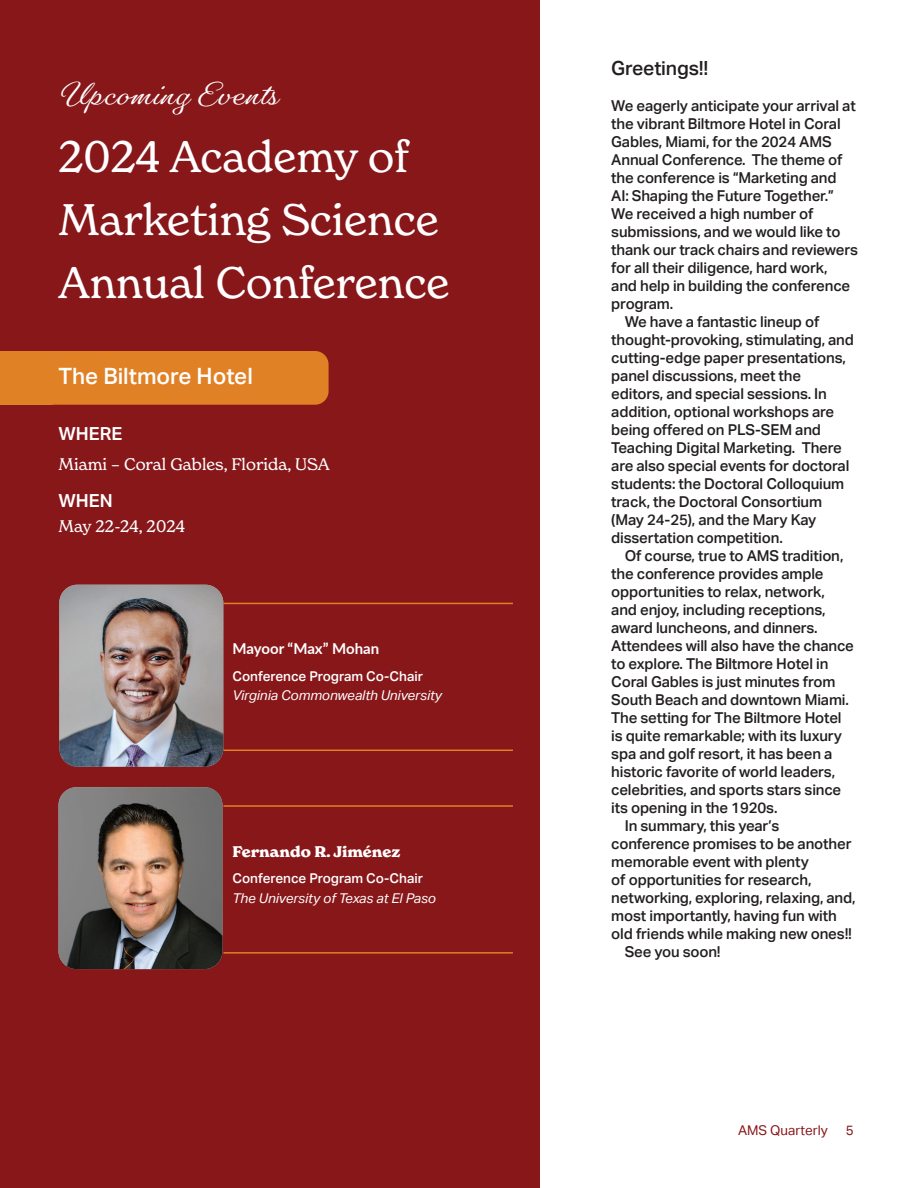
<style>
.page{position:relative;width:918px;height:1188px;background:#fff}
.page>*{position:absolute;margin:0;border:0;box-sizing:border-box;transform-origin:0 0}
.t1{font:43.5px/63px "New Spirit";color:#fff}
.t2{font:700 30px "Gautreaux";letter-spacing:.03em;color:#fff}
.t3{font:500 22.5px "Aktiv Grotesk";color:#fff}
.t4{font:500 19.5px "Aktiv Grotesk";letter-spacing:-.01em;color:#231f20}
.t5{font:600 18px "Aktiv Grotesk";color:#fff}
.t6{font:16.5px "New Spirit";color:#fff}
.t7{font:500 15px "Aktiv Grotesk";letter-spacing:-.01em;color:#231f20}
.t8{font:700 15px "New Spirit";color:#fff}
.t9{font:700 15px "Lato";color:#fff}
.t10{font:italic 13.5px "Aktiv Grotesk";color:#fff}
.t11{font:500 13.5px "Aktiv Grotesk";color:#fff}
.t12{font:13.5px "Aktiv Grotesk";color:#88171a}
</style>
<div class="page">
<div style="left:0;top:0;width:540px;height:1188px;background:#88171a"></div>
<div style="left:0;top:351px;width:329px;height:54px;background:#e18125;border-radius:14px"></div>
<div style="left:0;top:351px;width:53px;height:54px;background:#e18125"></div>
<img style="left:59px;top:585px;width:164px;height:182px">
<img style="left:58px;top:787px;width:164px;height:182px">
<hr style="left:224px;top:952px;width:289px;height:2px;background:#e18125">
<hr style="left:224px;top:805px;width:289px;height:2px;background:#e18125">
<hr style="left:224px;top:750px;width:289px;height:1px;background:#e18125">
<hr style="left:224px;top:603px;width:289px;height:1px;background:#e18125">
<h2 class="t2" style="left:58px;top:76px;width:221px">Upcoming Events</h2>
<h1 class="t1" style="left:58px;top:125px;width:392px">2024 Academy of<br>Marketing Science<br>Annual Conference</h1>
<h3 class="t3" style="left:58px;top:363px;width:196px">The Biltmore Hotel</h3>
<p class="t5" style="left:58px;top:423px;width:65px">WHERE</p>
<p class="t6" style="left:58px;top:454px;width:273px">Miami – Coral Gables, Florida, USA</p>
<p class="t5" style="left:58px;top:490px;width:56px">WHEN</p>
<p class="t6" style="left:58px;top:516px;width:128px">May 22-24, 2024</p>
<p class="t9" style="left:232px;top:638px;width:148px">Mayoor “Max” Mohan</p>
<p class="t11" style="left:232px;top:668px;width:192px">Conference Program Co-Chair</p>
<p class="t10" style="left:232px;top:688px;width:211px">Virginia Commonwealth University</p>
<p class="t8" style="left:232px;top:842px;width:169px">Fernando R. Jiménez</p>
<p class="t11" style="left:232px;top:871px;width:192px">Conference Program Co-Chair</p>
<p class="t10" style="left:232px;top:890px;width:205px">The University of Texas at El Paso</p>
<h3 class="t4" style="left:611px;top:57px;width:99px">Greetings!!</h3>
<p class="t7" style="left:611px;top:97px;width:246px">We eagerly anticipate your arrival at</p>
<p class="t7" style="left:611px;top:115px;width:231px">the vibrant Biltmore Hotel in Coral</p>
<p class="t7" style="left:611px;top:133px;width:222px">Gables, Miami, for the 2024 AMS</p>
<p class="t7" style="left:611px;top:151px;width:233px">Annual Conference. The theme of</p>
<p class="t7" style="left:611px;top:169px;width:227px">the conference is “Marketing and</p>
<p class="t7" style="left:611px;top:187px;width:224px">AI: Shaping the Future Together.”</p>
<p class="t7" style="left:611px;top:205px;width:204px">We received a high number of</p>
<p class="t7" style="left:611px;top:223px;width:231px">submissions, and we would like to</p>
<p class="t7" style="left:611px;top:241px;width:248px">thank our track chairs and reviewers</p>
<p class="t7" style="left:611px;top:259px;width:218px">for all their diligence, hard work,</p>
<p class="t7" style="left:611px;top:277px;width:240px">and help in building the conference</p>
<p class="t7" style="left:611px;top:295px;width:64px">program.</p>
<p class="t7" style="left:625px;top:313px;width:196px">We have a fantastic lineup of</p>
<p class="t7" style="left:611px;top:331px;width:244px">thought-provoking, stimulating, and</p>
<p class="t7" style="left:611px;top:349px;width:236px">cutting-edge paper presentations,</p>
<p class="t7" style="left:611px;top:367px;width:191px">panel discussions, meet the</p>
<p class="t7" style="left:611px;top:385px;width:217px">editors, and special sessions. In</p>
<p class="t7" style="left:611px;top:403px;width:225px">addition, optional workshops are</p>
<p class="t7" style="left:611px;top:421px;width:211px">being offered on PLS-SEM and</p>
<p class="t7" style="left:611px;top:439px;width:232px">Teaching Digital Marketing. There</p>
<p class="t7" style="left:611px;top:457px;width:240px">are also special events for doctoral</p>
<p class="t7" style="left:611px;top:475px;width:234px">students: the Doctoral Colloquium</p>
<p class="t7" style="left:611px;top:493px;width:212px">track, the Doctoral Consortium</p>
<p class="t7" style="left:611px;top:511px;width:207px">(May 24-25), and the Mary Kay</p>
<p class="t7" style="left:611px;top:529px;width:173px">dissertation competition.</p>
<p class="t7" style="left:625px;top:547px;width:220px">Of course, true to AMS tradition,</p>
<p class="t7" style="left:611px;top:565px;width:214px">the conference provides ample</p>
<p class="t7" style="left:611px;top:583px;width:215px">opportunities to relax, network,</p>
<p class="t7" style="left:611px;top:601px;width:216px">and enjoy, including receptions,</p>
<p class="t7" style="left:611px;top:619px;width:208px">award luncheons, and dinners.</p>
<p class="t7" style="left:611px;top:637px;width:244px">Attendees will also have the chance</p>
<p class="t7" style="left:611px;top:655px;width:219px">to explore. The Biltmore Hotel in</p>
<p class="t7" style="left:611px;top:673px;width:226px">Coral Gables is just minutes from</p>
<p class="t7" style="left:611px;top:691px;width:239px">South Beach and downtown Miami.</p>
<p class="t7" style="left:611px;top:709px;width:232px">The setting for The Biltmore Hotel</p>
<p class="t7" style="left:611px;top:727px;width:232px">is quite remarkable; with its luxury</p>
<p class="t7" style="left:611px;top:745px;width:223px">spa and golf resort, it has been a</p>
<p class="t7" style="left:611px;top:763px;width:225px">historic favorite of world leaders,</p>
<p class="t7" style="left:611px;top:781px;width:231px">celebrities, and sports stars since</p>
<p class="t7" style="left:611px;top:799px;width:168px">its opening in the 1920s.</p>
<p class="t7" style="left:625px;top:817px;width:156px">In summary, this year’s</p>
<p class="t7" style="left:611px;top:835px;width:242px">conference promises to be another</p>
<p class="t7" style="left:611px;top:853px;width:199px">memorable event with plenty</p>
<p class="t7" style="left:611px;top:871px;width:202px">of opportunities for research,</p>
<p class="t7" style="left:611px;top:889px;width:246px">networking, exploring, relaxing, and,</p>
<p class="t7" style="left:611px;top:907px;width:227px">most importantly, having fun with</p>
<p class="t7" style="left:611px;top:925px;width:242px">old friends while making new ones!!</p>
<p class="t7" style="left:625px;top:943px;width:97px">See you soon!</p>
<p class="t12" style="left:738px;top:1122px;width:91px">AMS Quarterly</p>
<p class="t12" style="left:846px;top:1122px;width:9px">5</p>
</div>
